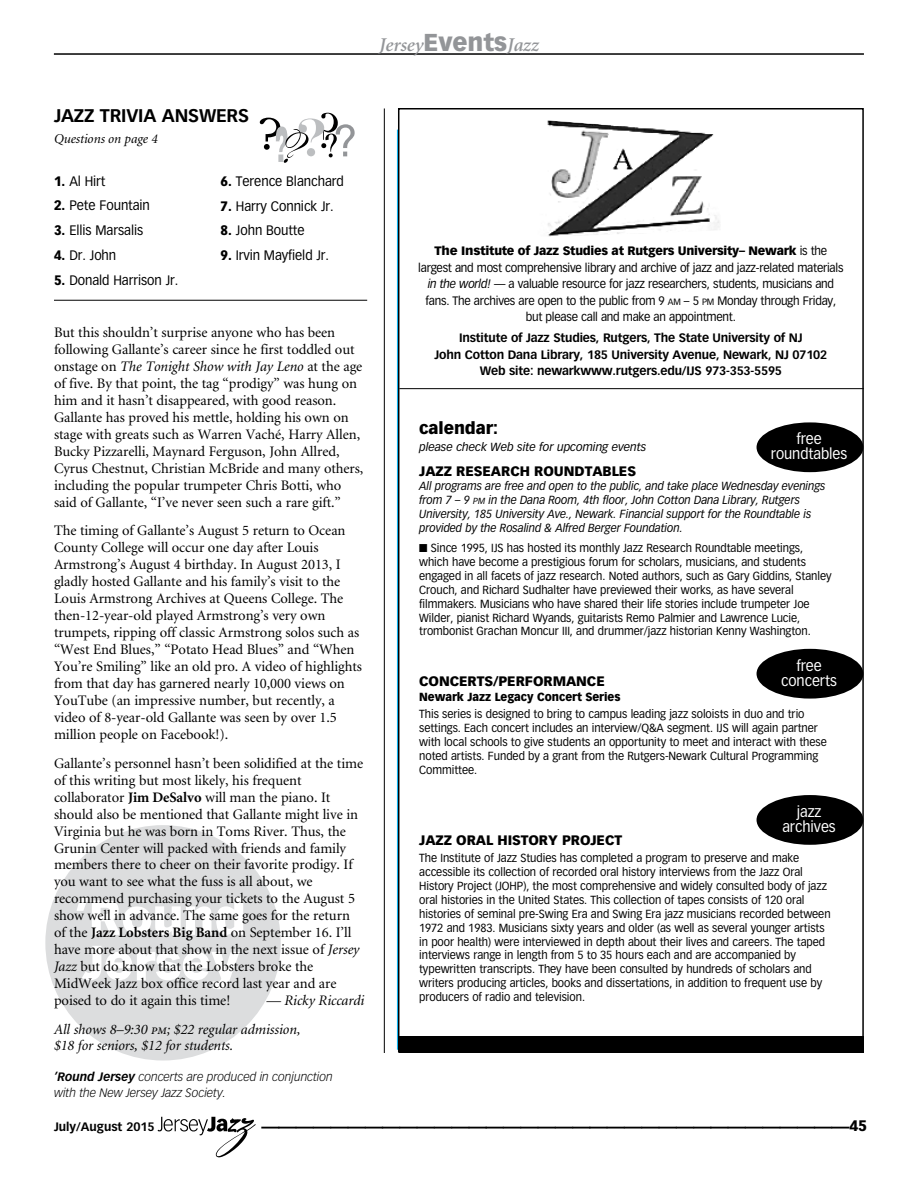
<style>
.page{position:relative;width:918px;height:1188px;background:#fff}
.page>*{position:absolute;margin:0;border:0;box-sizing:border-box;transform-origin:0 0}
.t1{font:700 36px "Vectora LH";color:#000}
.t2{font:italic 600 19.5px "Minion";letter-spacing:-.005em;color:#939598}
.t3{font:700 18px "Vectora LH";letter-spacing:-.01em;color:#000}
.t4{font:900 16.5px "Vectora LH";letter-spacing:-.005em;color:#000}
.t5{font:15px/15px "Vectora LH";letter-spacing:-.005em;color:#fff;text-align:center;scale:.95 1}
.t6{font:900 15px "Vectora LH";color:#000}
.t7{font:14.55px/17px "Minion";letter-spacing:-.005em;color:#000}
.t8{font:italic 14.55px/28.5px "Minion";letter-spacing:-.005em;color:#000}
.t9{font:13.5px "Vectora LH";letter-spacing:-.005em;color:#000;scale:.95 1}
.t10{font:900 13.5px "Vectora LH";letter-spacing:-.005em;color:#000}
.t11{font:italic 13.5px "Minion";letter-spacing:-.005em;color:#000}
.t12{font:12px/16.5px "Vectora LH";letter-spacing:-.02em;color:#000;text-align:center;scale:.95 1}
.t13{font:700 12px/16.5px "Vectora LH";letter-spacing:-.015em;color:#000;text-align:center}
.t14{font:italic 300 12px/16.5px "Vectora LH";letter-spacing:-.005em;color:#000}
.t15{font:11.55px/13.8px "Vectora LH";letter-spacing:-.005em;color:#000;scale:.95 1}
.t16{font:italic 11.55px/13.8px "Vectora LH";letter-spacing:-.005em;color:#000;scale:.95 1}
.t17{font:italic 11.55px "Vectora LH";letter-spacing:-.005em;color:#000}
.t18{font:900 11.55px "Vectora LH";letter-spacing:-.005em;color:#000;scale:.95 1}
.s1{font-family:"Vectora LH";font-weight:900;font-style:normal;font-size:24px}
.s2{font-weight:900}
.s3{font-style:italic}
.s4{font-weight:700}
.s5{font-family:"Minion Italic SC";font-style:normal}
.s6{font-size:9px}
.s7{font-size:8.7px}
</style>
<div class="page">
<svg style="left:158px;top:1117px;width:98px;height:40px"></svg>
<div style="left:45px;top:825px;width:236px;height:236px;background:#dcddde;border-radius:50%"></div>
<svg style="left:76px;top:897px;width:167px;height:38px"></svg>
<svg style="left:82px;top:946px;width:158px;height:43px"></svg>
<hr style="left:54px;top:54px;width:810px;height:1px;background:#000">
<div style="left:400px;top:1036px;width:464px;height:17px;background:#000"></div>
<img style="left:547px;top:120px;width:173px;height:117px">
<hr style="left:399px;top:388px;width:465px;height:1px;background:#000">
<div style="left:757px;top:649px;width:106px;height:50px;background:#000;border-radius:50%"></div>
<div style="left:757px;top:795px;width:106px;height:50px;background:#000;border-radius:50%"></div>
<div style="left:757px;top:422px;width:106px;height:50px;background:#000;border-radius:50%"></div>
<hr style="left:384px;top:108px;width:1px;height:945px;background:#000">
<svg style="left:260px;top:113px;width:95px;height:50px"></svg>
<hr style="left:54px;top:300px;width:313px;height:1px;background:#000">
<hr style="left:397px;top:130px;width:1px;height:920px;background:#00aeef">
<h2 class="t2" style="left:379px;top:35px;width:161px">Jersey<span class="s1">Events</span>Jazz</h2>
<p class="t3" style="left:54px;top:105px;width:57px">Jazz trivia</p>
<p class="t3" style="left:162px;top:105px;width:66px">Answers</p>
<p class="t11" style="left:54px;top:132px;width:105px">Questions on page 4</p>
<p class="t9" style="left:54px;top:173px;width:56px"><span class="s2">1.</span> Al Hirt</p>
<p class="t9" style="left:54px;top:198px;width:103px"><span class="s2">2.</span> Pete Fountain</p>
<p class="t9" style="left:54px;top:223px;width:96px"><span class="s2">3.</span> Ellis Marsalis</p>
<p class="t9" style="left:54px;top:247px;width:67px"><span class="s2">4.</span> Dr. John</p>
<p class="t9" style="left:54px;top:272px;width:133px"><span class="s2">5.</span> Donald Harrison Jr.</p>
<p class="t9" style="left:221px;top:173px;width:131px"><span class="s2">6.</span> Terence Blanchard</p>
<p class="t9" style="left:221px;top:198px;width:121px"><span class="s2">7.</span> Harry Connick Jr.</p>
<p class="t9" style="left:221px;top:223px;width:90px"><span class="s2">8.</span> John Boutte</p>
<p class="t9" style="left:221px;top:247px;width:116px"><span class="s2">9.</span> Irvin Mayfield Jr.</p>
<p class="t7" style="left:54px;top:325px;width:311px">But this shouldn’t surprise anyone who has been following Gallante’s career since he first toddled out onstage on <span class="s3">The Tonight Show with Jay Leno</span> at the age of five. By that point, the tag “prodigy” was hung on him and it hasn’t disappeared, with good reason.<br>Gallante has proved his mettle, holding his own on stage with greats such as Warren Vaché, Harry Allen, Bucky Pizzarelli, Maynard Ferguson, John Allred, Cyrus Chestnut, Christian McBride and many others, including the popular trumpeter Chris Botti, who said of Gallante, “I’ve never seen such a rare gift.”</p>
<p class="t7" style="left:54px;top:523px;width:310px">The timing of Gallante’s August 5 return to Ocean County College will occur one day after Louis Armstrong’s August 4 birthday. In August 2013, I gladly hosted Gallante and his family’s visit to the Louis Armstrong Archives at Queens College. The then-12-year-old played Armstrong’s very own trumpets, ripping off classic Armstrong solos such as “West End Blues,” “Potato Head Blues” and “When You’re Smiling” like an old pro. A video of highlights from that day has garnered nearly 10,000 views on YouTube (an impressive number, but recently, a video of 8-year-old Gallante was seen by over 1.5 million people on Facebook!).</p>
<p class="t7" style="left:54px;top:755px;width:311px">Gallante’s personnel hasn’t been solidified at the time of this writing but most likely, his frequent collaborator <span class="s4">Jim DeSalvo</span> will man the piano. It should also be mentioned that Gallante might live in Virginia but he was born in Toms River. Thus, the Grunin Center will packed with friends and family members there to cheer on their favorite prodigy. If you want to see what the fuss is all about, we recommend purchasing your tickets to the August 5 show well in advance. The same goes for the return of the <span class="s4">Jazz Lobsters Big Band</span> on September 16. I’ll have more about that show in the next issue of <span class="s3">Jersey Jazz</span> but do know that the Lobsters broke the MidWeek Jazz box office record last year and are poised to do it again this time!</p>
<p class="t8" style="left:54px;top:987px;width:312px;text-indent:212px">— Ricky Riccardi<br>All shows 8–9:30 <span class="s5">pm;</span> $22 regular admission,</p>
<p class="t8" style="left:54px;top:1032px;width:181px">$18 for seniors, $12 for students.</p>
<p class="t14" style="left:54px;top:1068px;width:280px"><span class="s4">’Round Jersey</span> concerts are produced in conjunction with the New Jersey Jazz Society.</p>
<p class="t12" style="left:418px;top:243px;width:449px"><span class="s2">The Institute of Jazz Studies at Rutgers U niversity– Newark</span> is the largest and most comprehensive library and archive of jazz and jazz-related materials <span class="s3">in the world!</span> — a valuable resource for jazz researchers, students, musicians and fans. The archives are open to the public from 9 <span class="s6">AM</span> – 5 <span class="s6">PM</span> Monday through Friday, but please call and make an appointment.</p>
<p class="t13" style="left:435px;top:330px;width:394px">Institute of Jazz Studies, Rutgers, The State University of NJ<br>John Cotton Dana Library, 185 University Avenue, Newark, NJ 07102<br>Web site: newarkwww.rutgers.edu/IJS 973-353-5595</p>
<p class="t4" style="left:419px;top:418px;width:80px">calendar:</p>
<p class="t17" style="left:419px;top:440px;width:229px">please check Web site for upcoming events</p>
<p class="t10" style="left:419px;top:463px;width:176px">Jazz Research RoundTabl</p>
<p class="t10" style="left:619px;top:463px;width:17px">es</p>
<p class="t16" style="left:419px;top:479px;width:429px">All programs are free and open to the public, and take place Wednesday evenings from 7 – 9 <span class="s7">pm</span> in the Dana Room, 4th floor, John Cotton Dana Library, Rutgers University, 185 University Ave., Newark. Financial support for the Roundtable is provided by the Rosalind &amp; Alfred Berger Foundation.</p>
<p class="t15" style="left:419px;top:541px;width:436px">■ Since 1995, IJS has hosted its monthly Jazz Research Roundtable meetings, which have become a prestigious forum for scholars, musicians, and students engaged in all facets of jazz research. Noted authors, such as Gary Giddins, Stanley Crouch, and Richard Sudhalter have previewed their works, as have several filmmakers. Musicians who have shared their life stories include trumpeter Joe Wilder, pianist Richard Wyands, guitarists Remo Palmier and Lawrence Lucie, trombonist Grachan Moncur III, and drummer/jazz historian Kenny Washington.</p>
<p class="t5" style="left:771px;top:431px;width:82px">free roundtables</p>
<p class="t5" style="left:781px;top:658px;width:60px">free concerts</p>
<p class="t10" style="left:419px;top:673px;width:41px">CONCERT</p>
<p class="t10" style="left:484px;top:673px;width:112px">S/PERFORMANCE</p>
<p class="t18" style="left:419px;top:690px;width:213px">Newark Jazz Legacy Concert Series</p>
<p class="t15" style="left:419px;top:707px;width:431px">This series is designed to bring to campus leading jazz soloists in duo and trio settings. Each concert includes an interview/Q&amp;A segment. IJS will again partner with local schools to give students an opportunity to meet and interact with these noted artists. Funded by a grant from the Rutgers-Newark Cultural Programming Committee.</p>
<p class="t5" style="left:782px;top:804px;width:58px">jazz archives</p>
<p class="t10" style="left:419px;top:832px;width:112px">Jazz ORAL H ISTORY</p>
<p class="t10" style="left:562px;top:832px;width:44px">PROJECT</p>
<p class="t15" style="left:419px;top:851px;width:435px">The Institute of Jazz Studies has completed a program to preserve and make accessible its collection of recorded oral history interviews from the Jazz Oral History Project (JOHP), the most comprehensive and widely consulted body of jazz oral histories in the United States. This collection of tapes consists of 120 oral histories of seminal pre-Swing Era and Swing Era jazz musicians recorded between 1972 and 1983. Musicians sixty years and older (as well as several younger artists in poor health) were interviewed in depth about their lives and careers. The taped interviews range in length from 5 to 35 hours each and are accompanied by typewritten transcripts. They have been consulted by hundreds of scholars and writers producing articles, books and dissertations, in addition to frequent use by producers of radio and television.</p>
<p class="t13" style="left:54px;top:1119px;width:102px">July/August 2015</p>
<h1 class="t1" style="left:261px;top:1089px;width:590px">__________________________________</h1>
<p class="t6" style="left:849px;top:1117px;width:19px">45</p>
</div>
